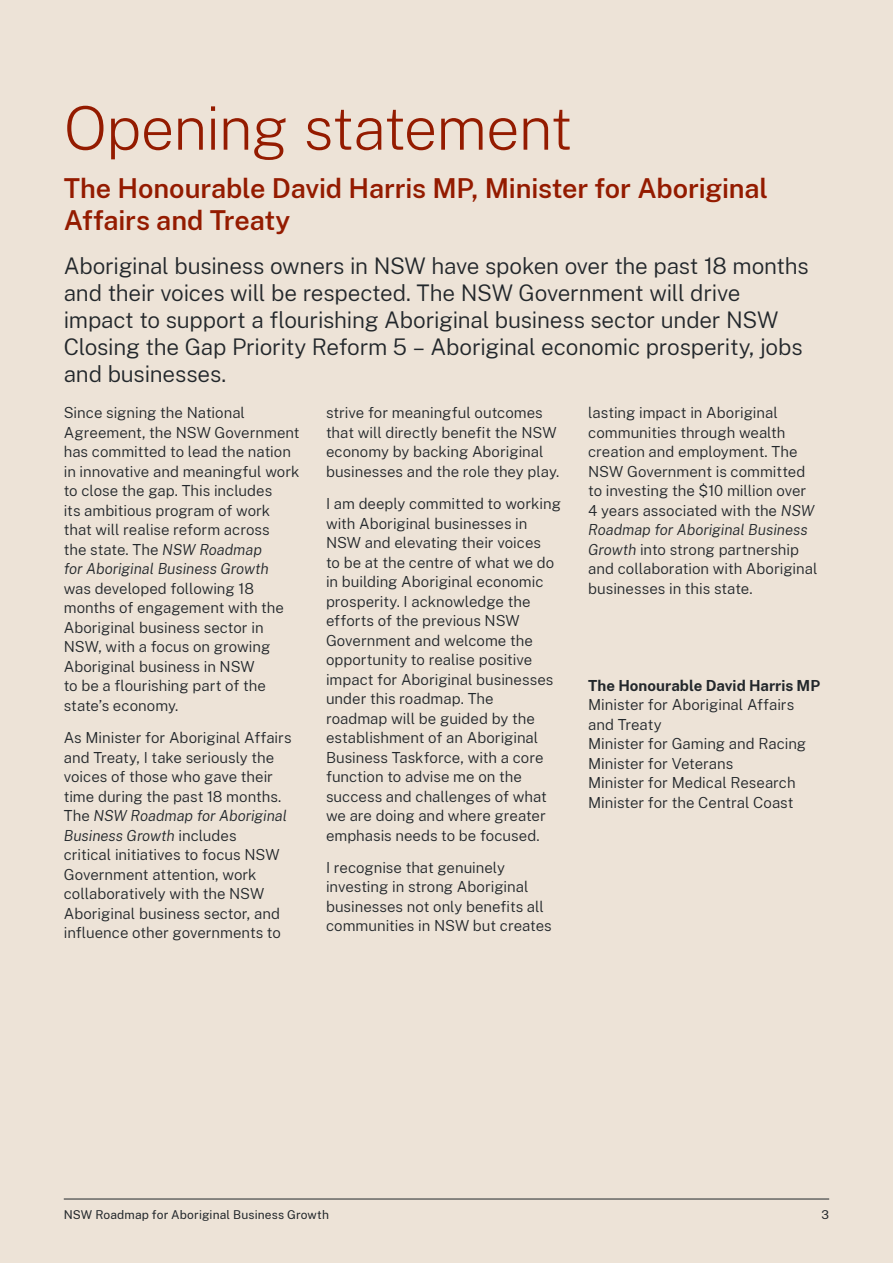
<style>
.page{position:relative;width:893px;height:1263px;background:#ede3d7}
.page>*{position:absolute;margin:0;border:0;box-sizing:border-box;transform-origin:0 0}
.t1{font:200 60px "Public Sans";letter-spacing:-.02em;color:#941b00}
.t2{font:600 27px/31.5px "Public Sans";letter-spacing:-.005em;color:#941b00}
.t3{font:300 22.5px/27px "Public Sans";letter-spacing:-.01em;color:#22272b}
.t4{font:300 15px/19.5px "Public Sans";color:#22272b}
.t5{font:700 15px "Public Sans";letter-spacing:.005em;color:#22272b}
.t6{font:12px "Public Sans";letter-spacing:.01em;color:#22272b}
.s1{font-style:italic}
</style>
<div class="page">
<hr style="left:64px;top:1199px;width:765px;height:1px;background:#22272b">
<h2 class="t1" style="left:64px;top:87px;width:510px">Opening statement</h2>
<h3 class="t2" style="left:64px;top:171px;width:706px">The Honourable David Harris MP, Minister for Aboriginal<br>Affairs and Treaty</h3>
<p class="t3" style="left:64px;top:251px;width:746px">Aboriginal business owners in NSW have spoken over the past 18 months and their voices will be respected. The NSW Government will drive impact to support a flourishing Aboriginal business sector under NSW Closing the Gap Priority Reform 5 – Aboriginal economic prosperity, jobs and businesses.</p>
<p class="t4" style="left:64px;top:402px;width:237px">Since signing the National<br>Agreement, the NSW Government has committed to lead the nation in innovative and meaningful work to close the gap. This includes<br>its ambitious program of work that will realise reform across<br>the state. The <span class="s1">NSW Roadmap<br>for Aboriginal Business Growth </span>was developed following 18 months of engagement with the<br>Aboriginal business sector in<br>NSW, with a focus on growing<br>Aboriginal business in NSW<br>to be a flourishing part of the state’s economy.</p>
<p class="t4" style="left:64px;top:727px;width:229px">As Minister for Aboriginal Affairs and Treaty, I take seriously the voices of those who gave their time during the past 18 months.<br>The <span class="s1">NSW Roadmap for Aboriginal<br>Business Growth</span> includes<br>critical initiatives to focus NSW<br>Government attention, work collaboratively with the NSW<br>Aboriginal business sector, and influence other governments to</p>
<p class="t4" style="left:588px;top:402px;width:231px">lasting impact in Aboriginal communities through wealth creation and employment. The<br>NSW Government is committed to investing the $10 million over<br>4 years associated with the <span class="s1">NSW<br>Roadmap for Aboriginal Business<br>Growth</span> into strong partnership and collaboration with Aboriginal businesses in this state.</p>
<p class="t4" style="left:326px;top:402px;width:235px">strive for meaningful outcomes that will directly benefit the NSW economy by backing Aboriginal businesses and the role they play.</p>
<p class="t4" style="left:326px;top:493px;width:236px">I am deeply committed to working with Aboriginal businesses in<br>NSW and elevating their voices<br>to be at the centre of what we do in building Aboriginal economic prosperity. I acknowledge the efforts of the previous NSW<br>Government and welcome the opportunity to realise positive impact for Aboriginal businesses under this roadmap. The<br>roadmap will be guided by the establishment of an Aboriginal<br>Business Taskforce, with a core function to advise me on the success and challenges of what we are doing and where greater emphasis needs to be focused.</p>
<p class="t4" style="left:326px;top:857px;width:227px">I recognise that genuinely investing in strong Aboriginal businesses not only benefits all communities in NSW but creates</p>
<p class="t5" style="left:588px;top:674px;width:233px">The Honourable David Harris MP</p>
<p class="t4" style="left:588px;top:694px;width:208px">Minister for Aboriginal Affairs and Treaty</p>
<p class="t4" style="left:588px;top:733px;width:220px">Minister for Gaming and Racing</p>
<p class="t4" style="left:588px;top:753px;width:147px">Minister for Veterans</p>
<p class="t4" style="left:588px;top:772px;width:209px">Minister for Medical Research</p>
<p class="t4" style="left:588px;top:792px;width:207px">Minister for the Central Coast</p>
<p class="t6" style="left:64px;top:1206px;width:267px">NSW Roadmap for Aboriginal Business Growth</p>
<p class="t6" style="left:822px;top:1206px;width:9px">3</p>
</div>
